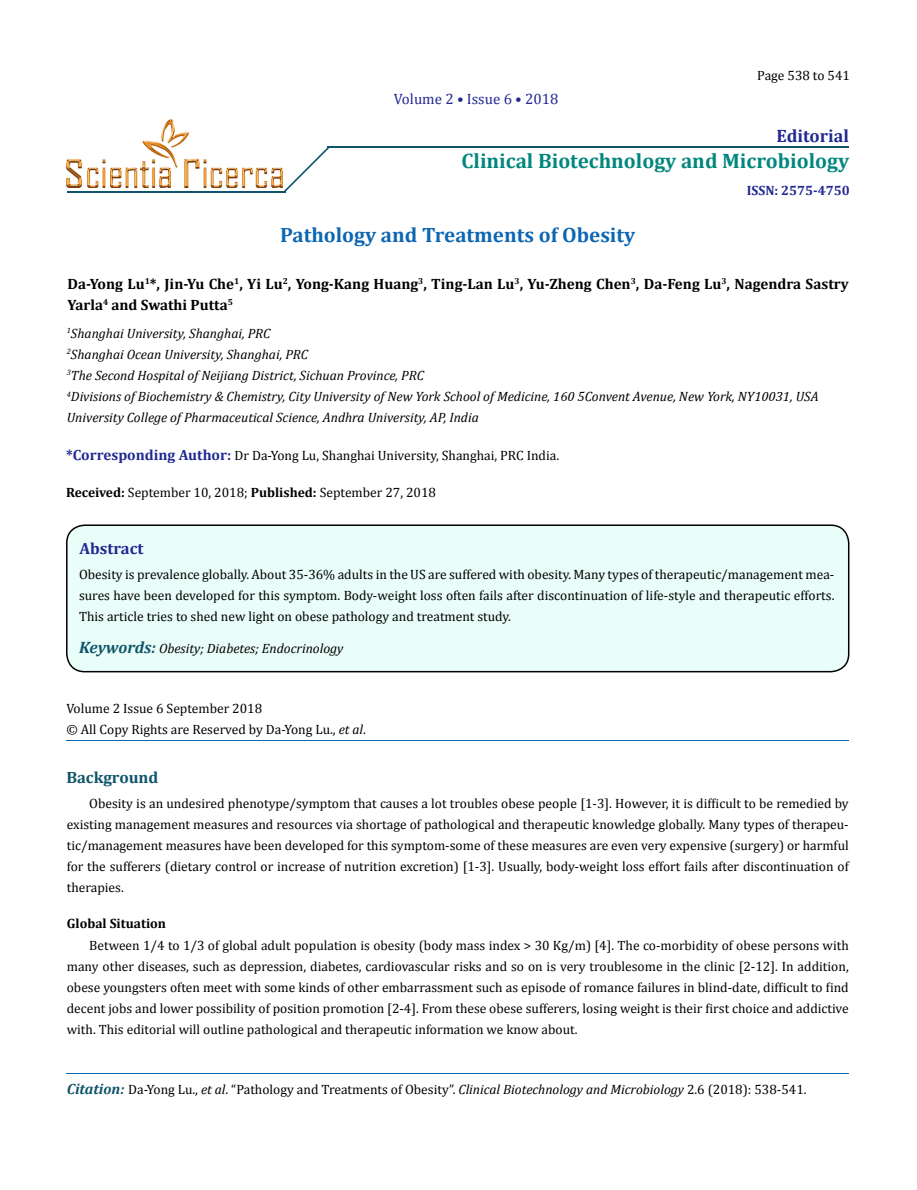
<style>
.page{position:relative;width:917px;height:1190px;background:#fff}
.page>*{position:absolute;margin:0;border:0;box-sizing:border-box;transform-origin:0 0}
.t1{font:700 21px "Cambria";color:#00877d}
.t2{font:700 20.85px "Cambria";color:#0d66b1}
.t3{font:700 18px "Cambria";color:#202891}
.t4{font:700 16.35px "Cambria";color:#0e546a}
.t5{font:700 16.35px "Cambria";color:#202891}
.t6{font:700 15px/21px "Cambria";color:#000}
.t7{font:15px "Cambria";color:#202891}
.t8{font:13.5px/21px "Cambria";color:#000;text-align:justify}
.t9{font:italic 13.5px/21px "Cambria";color:#000}
.t10{font:700 13.5px "Cambria";color:#000}
.t11{font:700 13.5px "Cambria";color:#202891}
.s1{font-weight:700;font-size:14.85px;color:#202891}
.s2{font-weight:700}
.s3{font-weight:700;font-size:16.5px;color:#0e546a}
.s4{font-style:italic}
.s5{font-weight:700;font-style:italic;font-size:14.85px;color:#0e546a}
</style>
<div class="page">
<div style="left:67px;top:525px;width:781px;height:146px;background:#e9fdf9;border-radius:18px"></div>
<div style="left:66px;top:524px;width:783px;height:148px;border:2px solid #000;border-radius:18px"></div>
<hr style="left:327px;top:146px;width:521px;height:2px;background:#0e546a">
<hr style="left:67px;top:191px;width:218px;height:2px;background:#0e546a">
<svg style="left:284px;top:148px;width:45px;height:45px"></svg>
<hr style="left:67px;top:1073px;width:781px;height:1px;background:#0d66b1">
<hr style="left:67px;top:740px;width:781px;height:1px;background:#0d66b1">
<img style="left:67px;top:119px;width:216px;height:69px">
<p class="t7" style="left:394px;top:90px;width:166px">Volume 2 • Issue 6 • 2018</p>
<p class="t8" style="left:757px;top:64px;width:94px">Page 538 to 541</p>
<h3 class="t3" style="left:776px;top:124px;width:74px">Editorial</h3>
<h1 class="t1" style="left:461px;top:148px;width:389px">Clinical Biotechnology and Microbiology</h1>
<p class="t11" style="left:746px;top:182px;width:104px">ISSN: 2575-4750</p>
<h2 class="t2" style="left:280px;top:222px;width:357px">Pathology and Treatments of Obesity</h2>
<p class="t6" style="left:67px;top:273px;width:782px">Da-Yong Lu<sup>1</sup>*, Jin-Yu Che<sup>1</sup>, Yi Lu<sup>2</sup>, Yong-Kang Huang<sup>3</sup>, Ting-Lan Lu<sup>3</sup>, Yu-Zheng Chen<sup>3</sup>, Da-Feng Lu<sup>3</sup>, Nagendra Sastry<br>Yarla<sup>4</sup> and Swathi Putta<sup>5</sup></p>
<p class="t9" style="left:67px;top:322px;width:753px"><sup>1</sup>Shanghai University, Shanghai, PRC<br><sup>2</sup>Shanghai Ocean University, Shanghai, PRC<br><sup>3</sup>The Second Hospital of Neijiang District, Sichuan Province, PRC<br><sup>4</sup>Divisions of Biochemistry &amp; Chemistry, City University of New York School of Medicine, 160 5Convent Avenue, New York, NY10031, USA University College of Pharmaceutical Science, Andhra University, AP, India</p>
<p class="t8" style="left:66px;top:444px;width:494px"><span class="s1">*Corresponding Author:</span> Dr Da-Yong Lu, Shanghai University, Shanghai, PRC India.</p>
<p class="t8" style="left:66px;top:482px;width:371px"><span class="s2">Received:</span> September 10, 2018; <span class="s2">Published:</span> September 27, 2018</p>
<p class="t5" style="left:80px;top:538px;width:65px">Abstract</p>
<p class="t8" style="left:79px;top:564px;width:756px">Obesity is prevalence globally. About 35-36% adults in the US are suffered with obesity. Many types of therapeutic/management mea&shy;sures have been developed for this symptom. Body-weight loss often fails after discontinuation of life-style and therapeutic efforts.<br>This article tries to shed new light on obese pathology and treatment study.</p>
<p class="t9" style="left:79px;top:637px;width:266px"><span class="s3">Keywords:</span> Obesity; Diabetes; Endocrinology</p>
<p class="t8" style="left:66px;top:698px;width:301px">Volume 2 Issue 6 September 2018<br>© All Copy Rights are Reserved by Da-Yong Lu., <span class="s4">et al</span>.</p>
<p class="t4" style="left:66px;top:768px;width:93px">Background</p>
<p class="t8" style="left:67px;top:792px;width:783px;text-indent:23px">Obesity is an undesired phenotype/symptom that causes a lot troubles obese people [1-3]. However, it is difficult to be remedied by existing management measures and resources via shortage of pathological and therapeutic knowledge globally. Many types of therapeu&shy;tic/management measures have been developed for this symptom-some of these measures are even very expensive (surgery) or harmful for the sufferers (dietary control or increase of nutrition excretion) [1-3]. Usually, body-weight loss effort fails after discontinuation of therapies.</p>
<p class="t10" style="left:67px;top:915px;width:101px">Global Situation</p>
<p class="t8" style="left:67px;top:935px;width:783px;text-indent:23px">Between 1/4 to 1/3 of global adult population is obesity (body mass index &gt; 30 Kg/m) [4]. The co-morbidity of obese persons with many other diseases, such as depression, diabetes, cardiovascular risks and so on is very troublesome in the clinic [2-12]. In addition, obese youngsters often meet with some kinds of other embarrassment such as episode of romance failures in blind-date, difficult to find decent jobs and lower possibility of position promotion [2-4]. From these obese sufferers, losing weight is their first choice and addictive with. This editorial will outline pathological and therapeutic information we know about.</p>
<p class="t8" style="left:67px;top:1078px;width:741px"><span class="s5">Citation:</span> Da-Yong Lu., <span class="s4">et al</span>. “Pathology and Treatments of Obesity”. <span class="s4">Clinical Biotechnology and Microbiology</span> 2.6 (2018): 538-541.</p>
</div>
